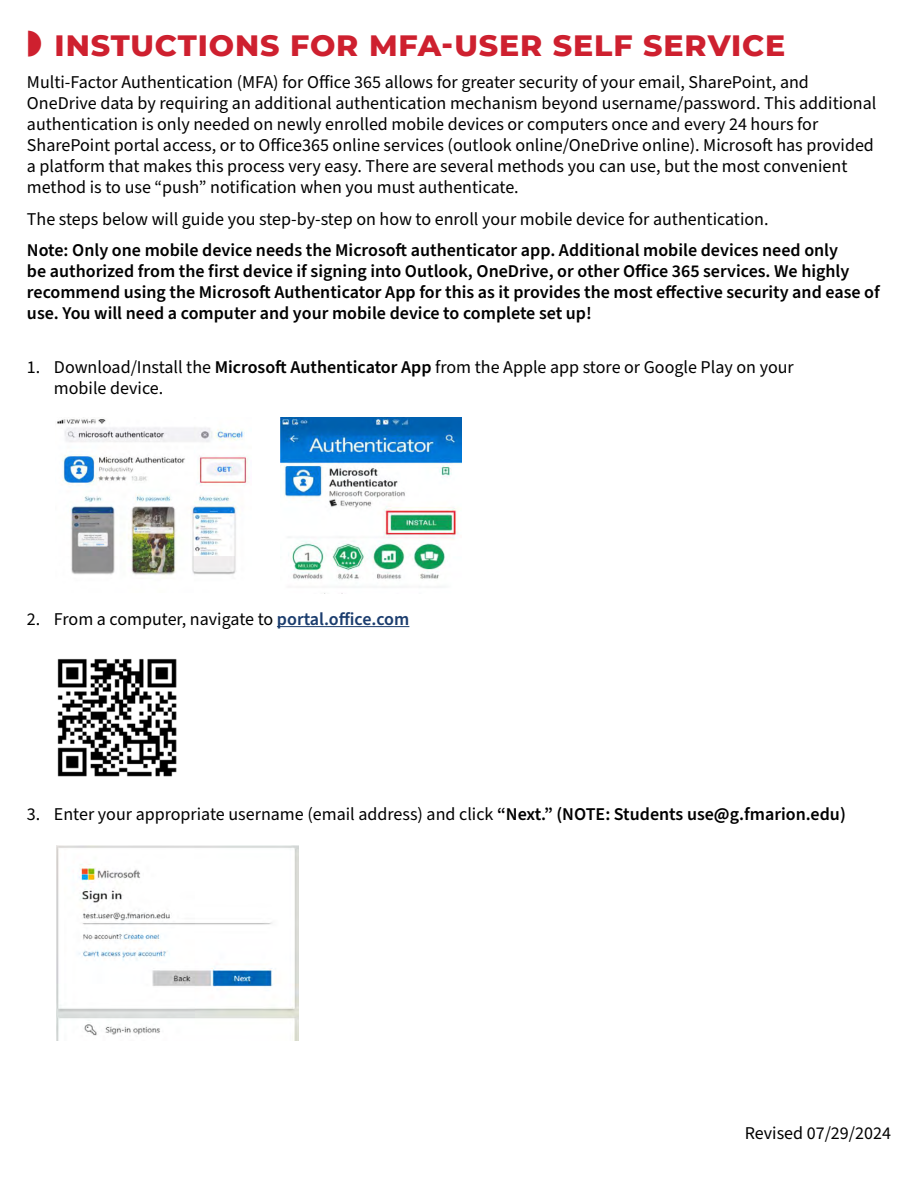
<style>
.page{position:relative;width:918px;height:1188px;background:#fff}
.page>*{position:absolute;margin:0;border:0;box-sizing:border-box;transform-origin:0 0}
.t1{font:800 30px "Montserrat";letter-spacing:.03em;color:#ce202f}
.t2{font:18px/21px "Source Sans Pro";color:#000}
.t3{font:600 18px/21px "Source Sans Pro";color:#000}
.s1{font-weight:600}
.s2{font-weight:600;color:#1b3d6e}
</style>
<div class="page">
<hr style="left:277px;top:626px;width:132px;height:1px;background:#1b3d6e">
<img style="left:57px;top:419px;width:191px;height:157px">
<img style="left:280px;top:418px;width:181px;height:162px">
<img style="left:57px;top:658px;width:119px;height:119px">
<img style="left:57px;top:845px;width:241px;height:195px">
<h1 class="t1" style="left:27px;top:23px;width:760px">◗ INSTUCTIONS FOR MFA-USER SELF SERVICE</h1>
<p class="t2" style="left:27px;top:72px;width:851px">Multi-Factor Authentication (MFA) for Office 365 allows for greater security of your email, SharePoint, and OneDrive data by requiring an additional authentication mechanism beyond username/password. This additional authentication is only needed on newly enrolled mobile devices or computers once and every 24 hours for SharePoint portal access, or to Office365 online services (outlook online/OneDrive online). Microsoft has provided a platform that makes this process very easy. There are several methods you can use, but the most convenient method is to use “push” notification when you must authenticate.</p>
<p class="t2" style="left:27px;top:209px;width:743px">The steps below will guide you step-by-step on how to enroll your mobile device for authentication.</p>
<p class="t3" style="left:27px;top:240px;width:854px">Note: Only one mobile device needs the Microsoft authenticator app. Additional mobile devices need only<br>be authorized from the first device if signing into Outlook, OneDrive, or other Office 365 services. We highly recommend using the Microsoft Authenticator App for this as it provides the most effective security and ease of use. You will need a computer and your mobile device to complete set up!</p>
<p class="t2" style="left:54px;top:357px;width:741px;text-indent:-27px">1. Download/Install the <span class="s1">Microsoft Authenticator App</span> from the Apple app store or Google Play on your mobile device.</p>
<p class="t2" style="left:27px;top:609px;width:384px">2. From a computer, navigate to <span class="s2">portal.office.com</span></p>
<p class="t2" style="left:27px;top:804px;width:820px">3. Enter your appropriate username (email address) and click <span class="s1">“Next.” (NOTE: Students use@g.fmarion.edu)</span></p>
<p class="t2" style="left:745px;top:1123px;width:148px">Revised 07/29/2024</p>
</div>
